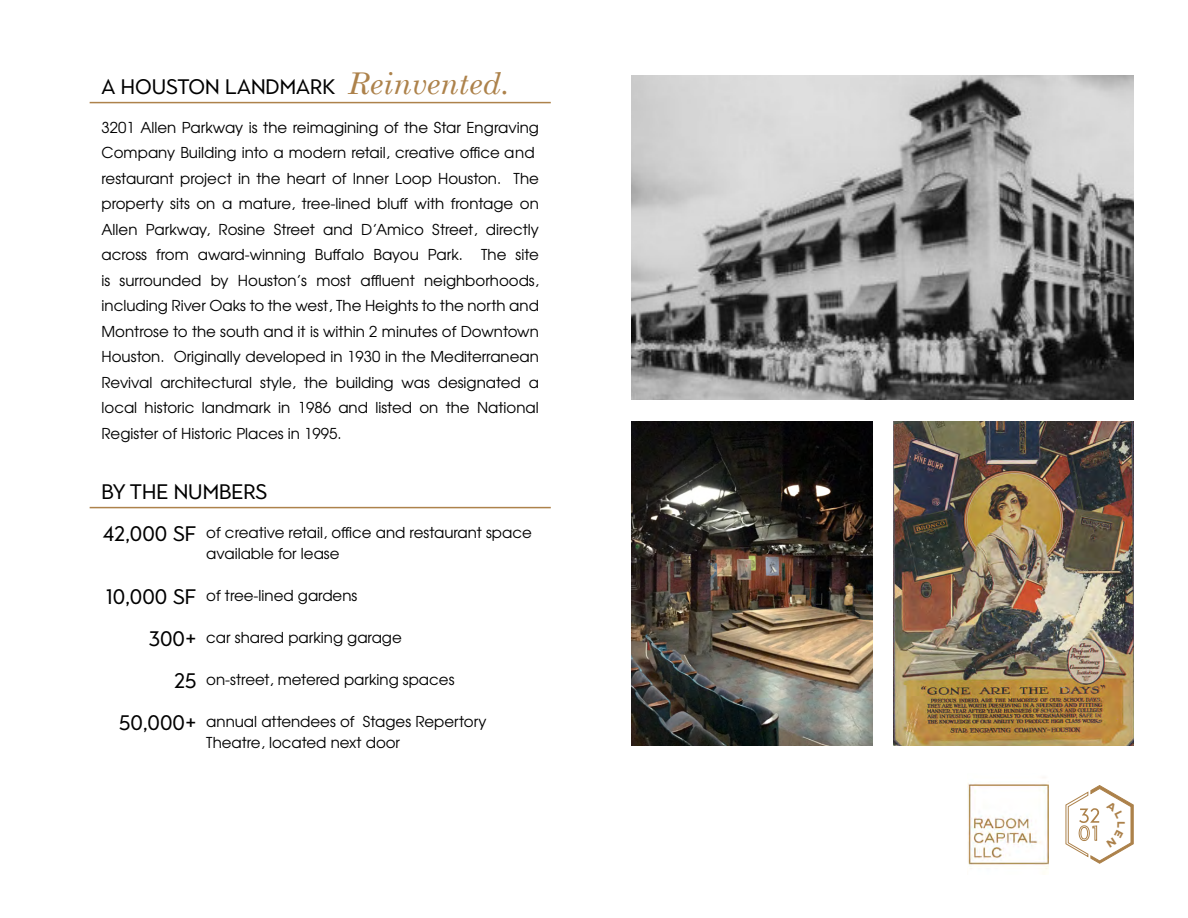
<style>
.page{position:relative;width:1188px;height:918px;background:#fff}
.page>*{position:absolute;margin:0;border:0;box-sizing:border-box;transform-origin:0 0}
.t1{font:italic 30px "Century Schoolbook";color:#ad824b}
.t2{font:21px/42px "Town 10 Display";color:#000;text-align:right}
.t3{font:15px/25.5px "Te X Gyre Adventor";color:#000}
</style>
<div class="page">
<img style="left:968px;top:782px;width:81px;height:87px">
<hr style="left:90px;top:102px;width:461px;height:1px;background:#ad824b">
<hr style="left:90px;top:507px;width:461px;height:1px;background:#ad824b">
<img style="left:632px;top:76px;width:502px;height:324px">
<img style="left:632px;top:421px;width:240px;height:324px">
<img style="left:894px;top:421px;width:240px;height:324px">
<svg style="left:1065px;top:785px;width:69px;height:79px"></svg>
<h1 class="t1" style="left:348px;top:61px;width:163px">Reinvented.</h1>
<p class="t3" style="left:102px;top:113px;width:439px">3201 Allen Parkway is the reimagining of the Star Engraving Company Building into a modern retail, creative officeand restaurant project in the heart of Inner Loop Houston. The property sits on a mature, tree-lined bluff with frontage on Allen Parkway, Rosine Street and D’Amico Street, directly across from award-winning Buffalo Bayou Park. The site is surrounded by Houston’s most affluent neighborhoods, including River Oaks to the west, The Heights to the north and Montrose to the south and it is within 2 minutes of Downtown Houston. Originally developed in 1930 in the Mediterranean Revival architectural style, the building was designated a local historic landmark in 1986 and listed on the National Register of Historic Places in 1995.</p>
<h2 class="t2" style="left:102px;top:66px;width:235px">A HOUSTON LANDMARK</h2>
<h2 class="t2" style="left:102px;top:471px;width:167px">BY THE NUMBERS</h2>
<h2 class="t2" style="left:103px;top:513px;width:95px">42,000 SF</h2>
<h2 class="t2" style="left:105px;top:576px;width:93px">10,000 SF<br>300+<br>25<br>50,000+</h2>
<p class="t3" style="left:206px;top:521px;width:155px;line-height:21px">of creative retail, officeandrestaurantspace available for lease</p>
<p class="t3" style="left:206px;top:581px;width:153px">of tree-lined gardens</p>
<p class="t3" style="left:206px;top:623px;width:197px">car shared parking garage</p>
<p class="t3" style="left:206px;top:665px;width:250px">on-street, metered parking spaces</p>
<p class="t3" style="left:206px;top:710px;width:282px;line-height:21px">annual attendees of Stages Repertory<br>Theatre, located next door</p>
</div>
